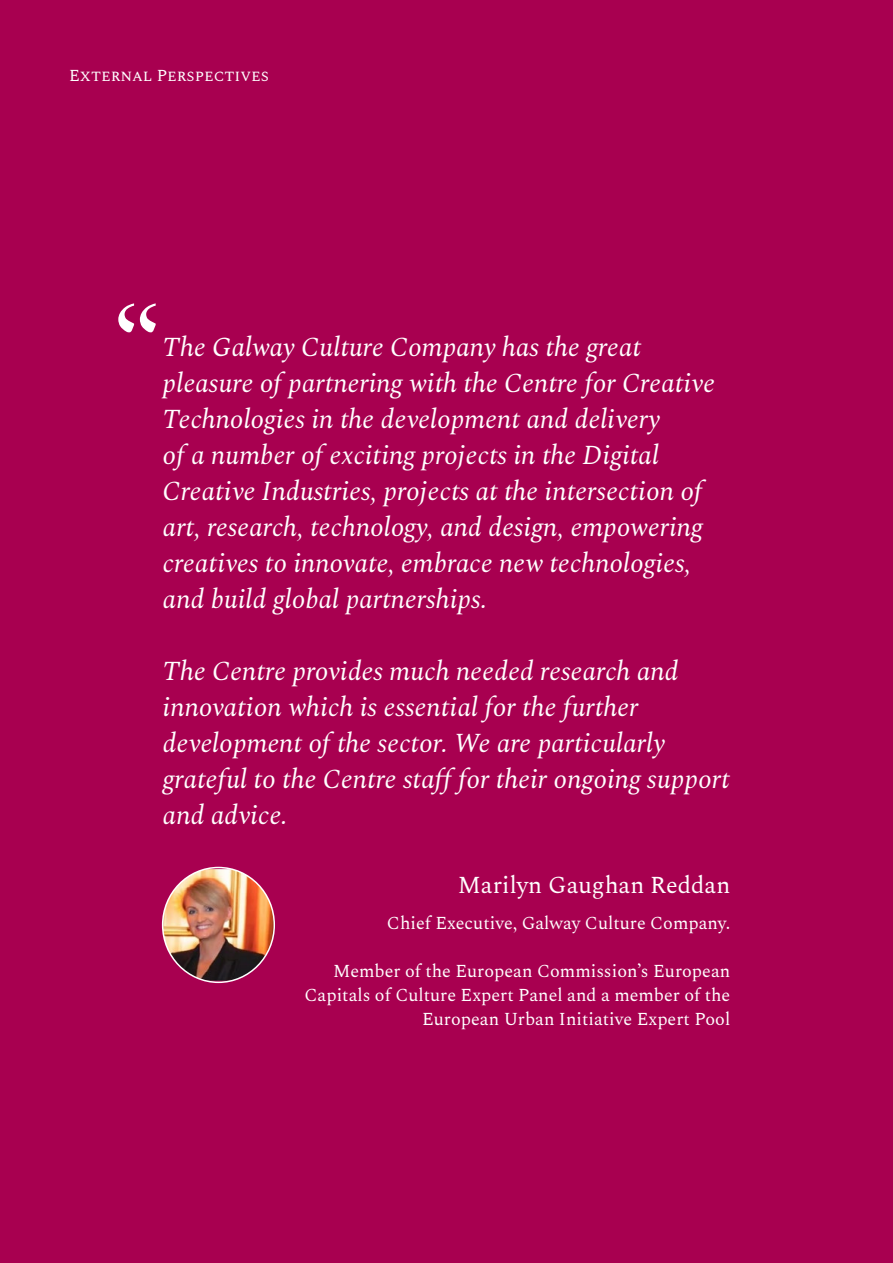
<style>
.page{position:relative;width:893px;height:1263px;background:#a80050}
.page>*{position:absolute;margin:0;border:0;box-sizing:border-box;transform-origin:0 0}
.t1{font:108px "Spectral";color:#fff}
.t2{font:italic 27px/36px "Spectral";color:#fff}
.t3{font:24px "Spectral";color:#fff}
.t4{font:18px/24px "Spectral";color:#fff;text-align:right}
.t5{font:16.5px "Spectral";color:#fff}
</style>
<div class="page">
<img style="left:163px;top:869px;width:111px;height:112px">
<div style="left:162px;top:867px;width:113px;height:116px;border:2px solid #fff;border-radius:50%"></div>
<p class="t5" style="left:69px;top:64px;width:201px">External Perspectives</p>
<h1 class="t1" style="left:113px;top:270px;width:50px">“</h1>
<p class="t2" style="left:163px;top:327px;width:554px">The Galway Culture Company has the great pleasure of partnering with the Centre for Creative Technologies in the development and delivery<br>of a number of exciting projects in the Digital Creative Industries, projects at the intersection of art, research, technology, and design, empowering creatives to innovate, embrace new technologies, and build global partnerships.</p>
<p class="t2" style="left:163px;top:651px;width:568px">The Centre provides much needed research and innovation which is essential for the further development of the sector. We are particularly grateful to the Centre staff for their ongoing support and advice.</p>
<p class="t3" style="left:458px;top:867px;width:274px">Marilyn Gaughan Reddan</p>
<p class="t4" style="left:387px;top:910px;width:345px">Chief Executive, Galway Culture Company.</p>
<p class="t4" style="left:305px;top:958px;width:427px">Member of the European Commission’s European<br>Capitals of Culture Expert Panel and a member of the<br>European Urban Initiative Expert Pool</p>
</div>
